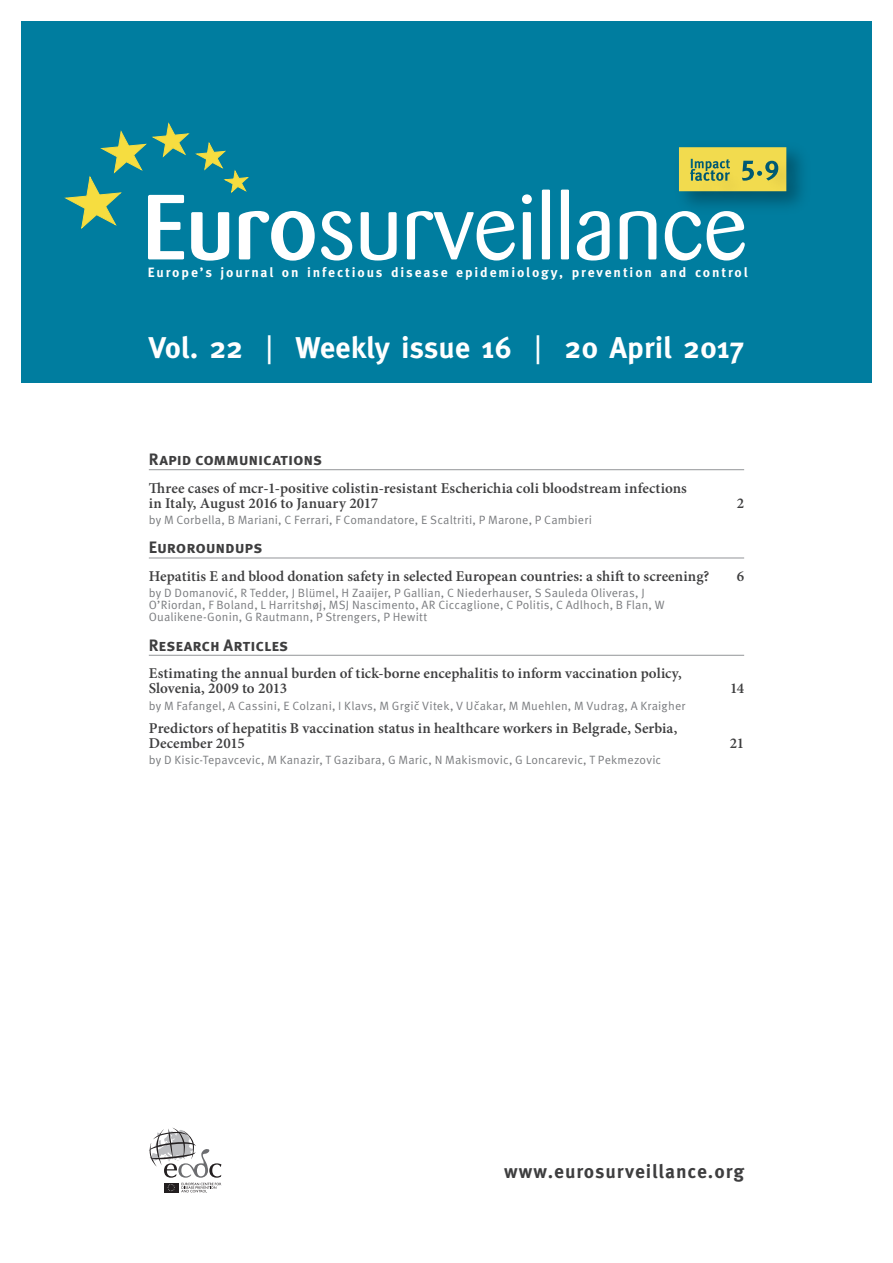
<style>
.page{position:relative;width:893px;height:1263px;background:#fff}
.page>*{position:absolute;margin:0;border:0;box-sizing:border-box;transform-origin:0 0}
.t1{font:700 30px "Meta Pro";letter-spacing:-.005em;color:#fff}
.t2{font:700 19.2px "Meta Pro";letter-spacing:.05em;color:#3e3e3f}
.t3{font:700 16.5px "Meta Pro";letter-spacing:-.01em;color:#3e3e3f}
.t4{font:600 15px/15px "Minion Pro";letter-spacing:.005em;color:#3e3e3f}
.t5{font:700 13.5px "Meta Pro";letter-spacing:.13em;color:#fff}
.t6{font:12px/12px "Meta Pro";letter-spacing:.01em;color:#7a7c7f}
.s1{font-weight:400}
</style>
<div class="page">
<div style="left:21px;top:21px;width:851px;height:362px;background:#007d9f"></div>
<svg style="left:149px;top:1128px;width:72px;height:64px"></svg>
<svg style="left:321px;top:211px;width:31px;height:49px"></svg>
<svg style="left:361px;top:212px;width:36px;height:48px"></svg>
<svg style="left:407px;top:211px;width:108px;height:49px"></svg>
<svg style="left:522px;top:194px;width:10px;height:65px"></svg>
<div style="left:542px;top:190px;width:8px;height:69px;background:#fff;border-radius:2px"></div>
<div style="left:561px;top:190px;width:8px;height:69px;background:#fff;border-radius:2px"></div>
<svg style="left:577px;top:211px;width:33px;height:49px"></svg>
<svg style="left:620px;top:211px;width:36px;height:48px"></svg>
<svg style="left:665px;top:220px;width:36px;height:40px"></svg>
<svg style="left:707px;top:220px;width:38px;height:40px"></svg>
<svg style="left:65px;top:123px;width:250px;height:138px"></svg>
<hr style="left:149px;top:469px;width:595px;height:1px;background:#939598">
<hr style="left:149px;top:558px;width:595px;height:1px;background:#939598">
<hr style="left:149px;top:655px;width:595px;height:1px;background:#939598">
<img style="left:669px;top:147px;width:129px;height:73px">
<img style="left:686px;top:191px;width:21px;height:18px">
<img style="left:696px;top:191px;width:11px;height:6px">
<img style="left:707px;top:191px;width:44px;height:18px">
<img style="left:757px;top:153px;width:45px;height:48px">
<svg style="left:679px;top:147px;width:107px;height:44px"></svg>
<p class="t5" style="left:148px;top:264px;width:601px">Europe’s journal on infectious disease epidemiology, prevention and control</p>
<h1 class="t1" style="left:149px;top:329px;width:597px">Vol. 22 <span class="s1">|</span> Weekly issue 16 <span class="s1">|</span> 20 April 2017</h1>
<h3 class="t3" style="left:149px;top:449px;width:175px">Rapid communications</h3>
<p class="t4" style="left:149px;top:480px;width:540px">Three cases of mcr-1-positive colistin-resistant Escherichia coli bloodstream infections in Italy, August 2016 to January 2017</p>
<p class="t4" style="left:737px;top:495px;width:9px">2</p>
<p class="t6" style="left:149px;top:514px;width:445px">by M Corbella, B Mariani, C Ferrari, F Comandatore, E Scaltriti, P Marone, P Cambieri</p>
<h3 class="t3" style="left:149px;top:537px;width:115px">Euroroundups</h3>
<p class="t4" style="left:149px;top:569px;width:562px">Hepatitis E and blood donation safety in selected European countries: a shift to screening?</p>
<p class="t4" style="left:737px;top:569px;width:9px">6</p>
<p class="t6" style="left:149px;top:588px;width:517px">by D Domanović, R Tedder, J Blümel, H Zaaijer, P Gallian, C Niederhauser, S Sauleda Oliveras, J<br>O’Riordan, F Boland, L Harritshøj, MSJ Nascimento, AR Ciccaglione, C Politis, C Adlhoch, B Flan, W<br>Oualikene-Gonin, G Rautmann, P Strengers, P Hewitt</p>
<h3 class="t3" style="left:149px;top:634px;width:141px">Research Articles</h3>
<p class="t4" style="left:149px;top:666px;width:535px">Estimating the annual burden of tick-borne encephalitis to inform vaccination policy,<br>Slovenia, 2009 to 2013</p>
<p class="t4" style="left:730px;top:681px;width:16px">14</p>
<p class="t6" style="left:149px;top:700px;width:538px">by M Fafangel, A Cassini, E Colzani, I Klavs, M Grgič Vitek, V Učakar, M Muehlen, M Vudrag, A Kraigher</p>
<p class="t4" style="left:149px;top:721px;width:530px">Predictors of hepatitis B vaccination status in healthcare workers in Belgrade, Serbia,<br>December 2015</p>
<p class="t6" style="left:149px;top:755px;width:514px">by D Kisic-Tepavcevic, M Kanazir, T Gazibara, G Maric, N Makismovic, G Loncarevic, T Pekmezovic</p>
<p class="t4" style="left:730px;top:736px;width:16px">21</p>
<h2 class="t2" style="left:504px;top:1159px;width:242px">www.eurosurveillance.org</h2>
</div>
